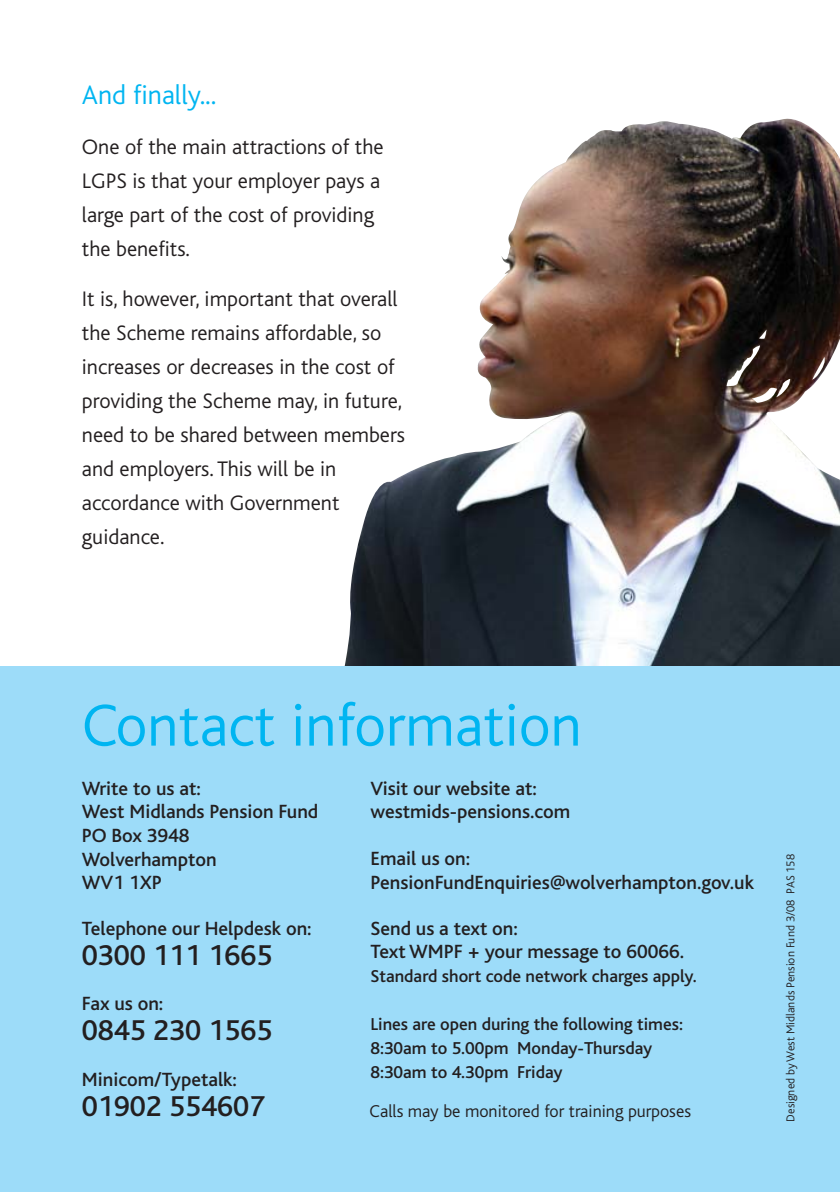
<style>
.page{position:relative;width:840px;height:1192px;background:#fff}
.page>*{position:absolute;margin:0;border:0;box-sizing:border-box;transform-origin:0 0}
.t1{font:300 62px "Bliss";color:#00b5f1}
.t2{font:500 30px "Bliss";color:#231f20}
.t3{font:300 28px "Bliss";color:#00b5f1}
.t4{font:300 22px/34px "Bliss";color:#231f20}
.t5{font:500 20px/23.6px "Bliss";color:#231f20}
.t6{font:500 18px/24px "Bliss";color:#231f20}
.t7{font:300 18px "Bliss";color:#231f20}
.t8{font:300 12px "Bliss";color:#231f20}
</style>
<div class="page">
<img style="left:339px;top:118px;width:500px;height:549px">
<div style="left:0;top:667px;width:839px;height:524px;background:#9ddcf9"></div>
<p class="t3" style="left:82px;top:84px;width:136px">And finally...</p>
<p class="t4" style="left:82px;top:132px;width:303px">One of the main attractions of the<br>LGPS is that your employer pays a large part of the cost of providing the benefits.</p>
<p class="t4" style="left:82px;top:284px;width:324px">It is, however, important that overall the Scheme remains affordable, so increases or decreases in the cost of providing the Scheme may, in future, need to be shared between members and employers. This will be in accordance with Government guidance.</p>
<h1 class="t1" style="left:82px;top:701px;width:501px">Contact information</h1>
<p class="t5" style="left:82px;top:778px;width:238px">Write to us at:<br>West Midlands Pension Fund<br>PO Box 3948<br>Wolverhampton<br>WV1 1XP</p>
<p class="t5" style="left:82px;top:918px;width:231px">Telephone our Helpdesk on:</p>
<h2 class="t2" style="left:82px;top:943px;width:192px">0300 111 1665</h2>
<p class="t5" style="left:82px;top:993px;width:83px">Fax us on:</p>
<h2 class="t2" style="left:82px;top:1018px;width:192px">0845 230 1565</h2>
<p class="t5" style="left:82px;top:1069px;width:156px">Minicom/Typetalk:</p>
<h2 class="t2" style="left:82px;top:1094px;width:185px">01902 554607</h2>
<p class="t5" style="left:370px;top:778px;width:201px">Visit our website at: westmids-pensions.com</p>
<p class="t5" style="left:370px;top:848px;width:385px">Email us on:<br>PensionFundEnquiries@wolverhampton.gov.uk</p>
<p class="t5" style="left:370px;top:918px;width:315px">Send us a text on:<br>Text WMPF + your message to 60066.</p>
<p class="t6" style="left:370px;top:965px;width:327px">Standard short code network charges apply.</p>
<p class="t6" style="left:370px;top:1013px;width:314px">Lines are open during the following times:<br>8:30am to 5.00pm Monday-Thursday<br>8:30am to 4.30pm Friday</p>
<p class="t7" style="left:369px;top:1104px;width:323px">Calls may be monitored for training purposes</p>
<p class="t8" style="left:785px;top:1121px;width:269px;rotate:-90deg">Designed by West Midlands Pension Fund 3/08 PAS 158</p>
</div>
